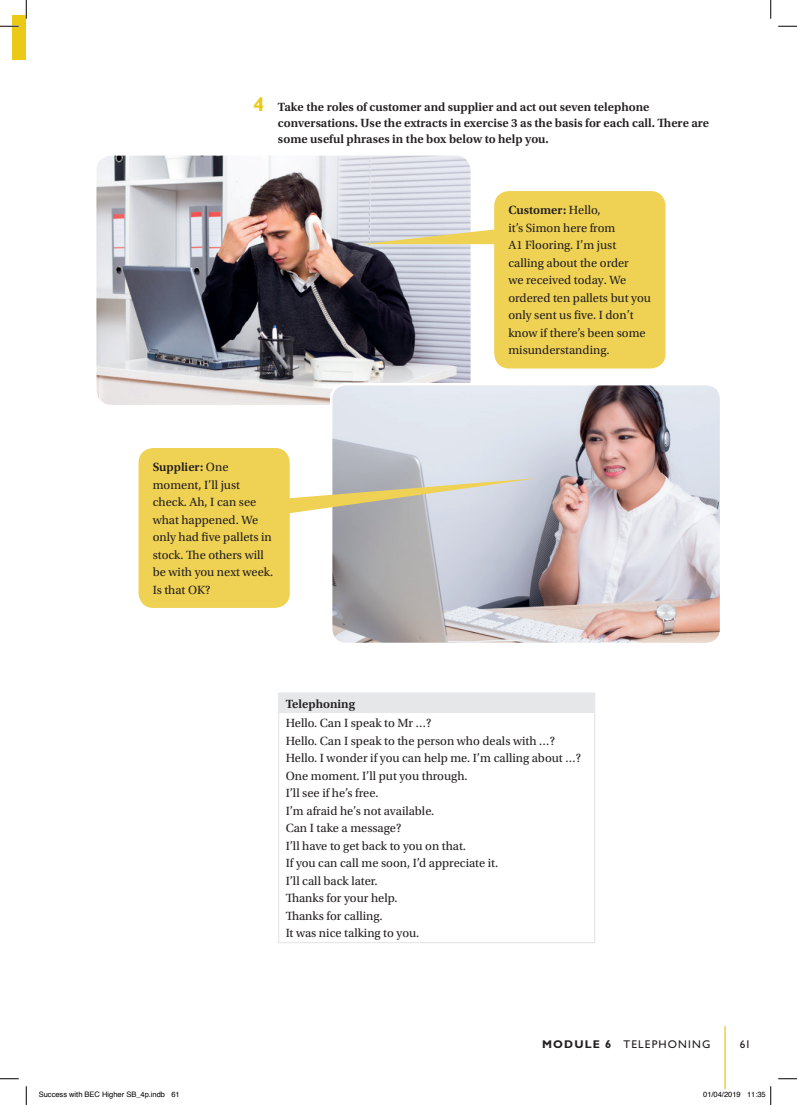
<style>
.page{position:relative;width:797px;height:1105px;background:#fff}
.page>*{position:absolute;margin:0;border:0;box-sizing:border-box;transform-origin:0 0}
.t1{font:12.5px/17.5px "Utopia Std";color:#231f20}
.t2{font:600 12.5px/16.2px "Utopia Std";color:#231f20}
.t3{font:11.25px "Gill Sans Std";color:#231f20}
.t4{font:7.5px "Helvetica";color:#000}
.s1{font-family:"Gill Sans Std";font-weight:700;font-size:20px;color:#ebca17}
.s2{font-weight:600}
.s3{font-weight:700}
</style>
<div class="page">
<hr style="left:724px;top:1026px;width:1px;height:63px;background:#ebca17">
<div style="left:12px;top:16px;width:14px;height:44px;background:#ebca17"></div>
<img style="left:96px;top:156px;width:374px;height:249px">
<img style="left:331px;top:384px;width:388px;height:258px">
<div style="left:330px;top:383px;width:392px;height:262px;border:2px solid #fff;border-radius:15px"></div>
<div style="left:278px;top:693px;width:316px;height:20px;background:#e6e7e9"></div>
<hr style="left:278px;top:692px;width:317px;height:2px;background:#e6e7e9">
<svg style="left:594px;top:694px;width:1px;height:19px"></svg>
<hr style="left:278px;top:713px;width:1px;height:229px;background:#e6e7e9">
<hr style="left:594px;top:713px;width:1px;height:229px;background:#e6e7e9">
<hr style="left:278px;top:942px;width:317px;height:1px;background:#e6e7e9">
<div style="left:494px;top:191px;width:171px;height:177px;background:#efd253;border-radius:15px"></div>
<div style="left:138px;top:448px;width:152px;height:160px;background:#efd253;border-radius:15px"></div>
<svg style="left:362px;top:229px;width:133px;height:15px;background:#e0d49c"></svg>
<svg style="left:289px;top:478px;width:249px;height:36px;background:#d2ceb9"></svg>
<svg style="left:0;top:25px;width:19px;height:2px"></svg>
<svg style="left:778px;top:25px;width:19px;height:2px"></svg>
<svg style="left:0;top:1078px;width:19px;height:1px"></svg>
<svg style="left:778px;top:1078px;width:19px;height:1px"></svg>
<svg style="left:25px;top:0;width:2px;height:19px"></svg>
<svg style="left:25px;top:1086px;width:2px;height:19px"></svg>
<svg style="left:770px;top:0;width:1px;height:19px"></svg>
<svg style="left:770px;top:1086px;width:1px;height:19px"></svg>
<p class="t2" style="left:278px;top:99px;width:433px;text-indent:-25px"><span class="s1">4</span> Take the roles of customer and supplier and act out seven telephone conversations. Use the extracts in exercise 3 as the basis for each call. There are some useful phrases in the box below to help you.</p>
<p class="t1" style="left:508px;top:202px;width:144px"><span class="s2">Customer:</span> Hello,<br>it’s Simon here from<br>A1 Flooring. I’m just calling about the order<br>we received today. We ordered ten pallets but you only sent us five. I don’t know if there’s been some misunderstanding.</p>
<p class="t1" style="left:153px;top:459px;width:122px"><span class="s2">Supplier:</span> One moment, I’ll just check. Ah, I can see what happened. We only had five pallets in stock. The others will be with you next week.<br>Is that OK?</p>
<p class="t2" style="left:286px;top:695px;width:71px">Telephoning</p>
<p class="t1" style="left:286px;top:715px;width:297px">Hello. Can I speak to Mr …?<br>Hello. Can I speak to the person who deals with …?<br>Hello. I wonder if you can help me. I’m calling about …?<br>One moment. I’ll put you through.<br>I’ll see if he’s free.<br>I’m afraid he’s not available.<br>Can I take a message?<br>I’ll have to get back to you on that.<br>If you can call me soon, I’d appreciate it.<br>I’ll call back later.<br>Thanks for your help.<br>Thanks for calling.<br>It was nice talking to you.</p>
<p class="t3" style="left:542px;top:1037px;width:99px"><span class="s3">MODULE 6</span> TELEPHONING</p>
<p class="t3" style="left:739px;top:1037px;width:13px">61</p>
<p class="t4" style="left:39px;top:1089px;width:142px">Success with BEC Higher SB_4p.indb 61</p>
<p class="t4" style="left:703px;top:1089px;width:64px">01/04/2019 11:35</p>
</div>
